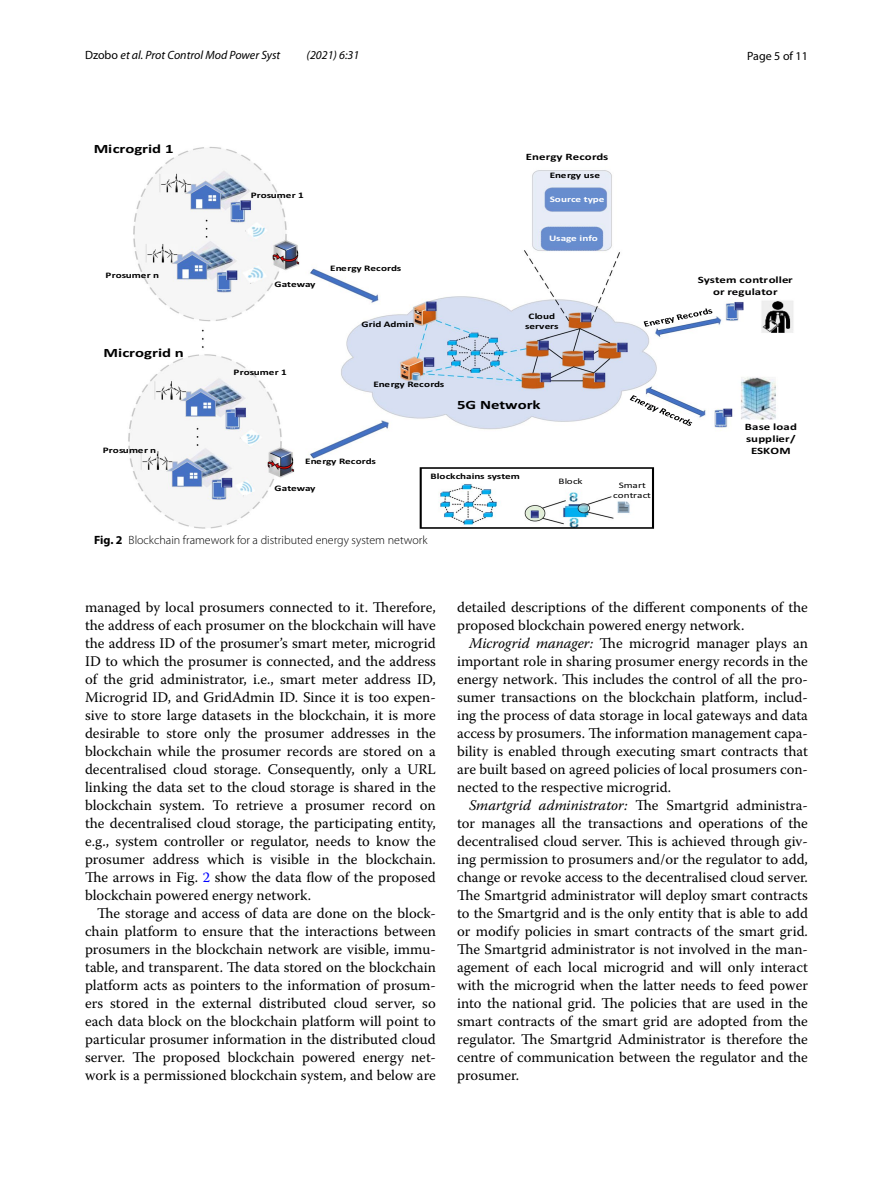
<style>
.page{position:relative;width:893px;height:1187px;background:#fff}
.page>*{position:absolute;margin:0;border:0;box-sizing:border-box;transform-origin:0 0}
.t1{font:14.7px/18px "Warnock Pro";color:#000;text-align:justify}
.t2{font:12.75px "Calibri Bold 2";letter-spacing:-.005em;color:#000;scale:1.32 1}
.t3{font:300 12px "Myriad Pro";color:#000}
.t4{font:italic 12px "Myriad Pro";color:#000}
.t5{font:12px "Myriad Pro";color:#000}
.t6{font:9.75px/11.9px "Calibri Bold 2";letter-spacing:.005em;color:#000;text-align:center;scale:1.32 1}
.t7{font:8.4px "Calibri Bold 2";color:#000;scale:1.32 1}
.t8{font:8.4px "Calibri Bold 2";color:#fff;scale:1.32 1}
.t9{font:8.4px/10.2px "Calibri";color:#000;text-align:center;scale:1.32 1}
.s1{font-style:normal}
.s2{font-weight:700}
.s3{color:#00f}
.s4{font-style:italic}
</style>
<div class="page">
<img style="left:128px;top:147px;width:665px;height:381px">
<svg style="left:420px;top:467px;width:234px;height:61px"></svg>
<svg style="left:630px;top:395px;width:62px;height:31px"></svg>
<svg style="left:644px;top:308px;width:68px;height:19px"></svg>
<p class="t4" style="left:85px;top:48px;width:197px"><span class="s1">Dzobo</span> et al. Prot Control Mod Power Syst</p>
<p class="t4" style="left:307px;top:48px;width:54px">(2021) 6:31</p>
<p class="t5" style="left:747px;top:48px;width:62px">Page 5 of 11</p>
<p class="t2" style="left:94px;top:140px;width:62px">Microgrid 1</p>
<p class="t7" style="left:106px;top:270px;width:42px">Prosumer n</p>
<p class="t2" style="left:104px;top:344px;width:62px">Microgrid n</p>
<p class="t7" style="left:103px;top:445px;width:42px">Prosumer n</p>
<p class="t6" style="left:526px;top:150px;width:64px">Energy Records</p>
<p class="t7" style="left:251px;top:190px;width:42px">Prosumer 1</p>
<p class="t7" style="left:275px;top:279px;width:33px">Gateway</p>
<p class="t7" style="left:330px;top:263px;width:55px">Energy Records</p>
<p class="t7" style="left:362px;top:319px;width:41px">Grid Admin</p>
<p class="t7" style="left:550px;top:170px;width:40px">Energy use</p>
<p class="t8" style="left:550px;top:194px;width:43px">Source type</p>
<p class="t8" style="left:549px;top:233px;width:39px">Usage info</p>
<p class="t7" style="left:529px;top:311px;width:22px">Cloud</p>
<p class="t7" style="left:525px;top:321px;width:27px">servers</p>
<p class="t7" style="left:234px;top:367px;width:42px">Prosumer 1</p>
<p class="t7" style="left:373px;top:379px;width:55px">Energy Records</p>
<p class="t2" style="left:457px;top:396px;width:65px">5G Network</p>
<p class="t7" style="left:305px;top:456px;width:55px">Energy Records</p>
<p class="t7" style="left:275px;top:483px;width:33px">Gateway</p>
<p class="t7" style="left:431px;top:470px;width:69px">Blockchains system</p>
<p class="t9" style="left:558px;top:475px;width:20px">Block</p>
<p class="t9" style="left:613px;top:480px;width:30px">Smart contract</p>
<p class="t3" style="left:94px;top:533px;width:335px"><span class="s2">Fig. 2</span> Blockchain framework for a distributed energy system network</p>
<p class="t6" style="left:698px;top:274px;width:74px">System controller or regulator</p>
<p class="t6" style="left:745px;top:421px;width:41px">Base load supplier/<br>ESKOM</p>
<p class="t1" style="left:85px;top:597px;width:352px">managed by local prosumers connected to it. Therefore, the address of each prosumer on the blockchain will have the address ID of the prosumer’s smart meter, microgrid ID to which the prosumer is connected, and the address of the grid administrator, i.e., smart meter address ID, Microgrid ID, and GridAdmin ID. Since it is too expen&shy;sive to store large datasets in the blockchain, it is more desirable to store only the prosumer addresses in the blockchain while the prosumer records are stored on a decentralised cloud storage. Consequently, only a URL linking the data set to the cloud storage is shared in the blockchain system. To retrieve a prosumer record on the decentralised cloud storage, the participating entity, e.g., system controller or regulator, needs to know the prosumer address which is visible in the blockchain.<br>The arrows in Fig. <span class="s3">2</span> show the data flow of the proposed blockchain powered energy network.</p>
<p class="t1" style="left:85px;top:903px;width:352px;text-indent:12px">The storage and access of data are done on the block&shy;chain platform to ensure that the interactions between prosumers in the blockchain network are visible, immu&shy;table, and transparent. The data stored on the blockchain platform acts as pointers to the information of prosum&shy;ers stored in the external distributed cloud server, so each data block on the blockchain platform will point to particular prosumer information in the distributed cloud server. The proposed blockchain powered energy net&shy;work is a permissioned blockchain system, and below are</p>
<p class="t1" style="left:457px;top:597px;width:352px">detailed descriptions of the different components of the proposed blockchain powered energy network.</p>
<p class="t1" style="left:457px;top:633px;width:352px;text-indent:12px"><span class="s4">Microgrid manager:</span> The microgrid manager plays an important role in sharing prosumer energy records in the energy network. This includes the control of all the pro&shy;sumer transactions on the blockchain platform, includ&shy;ing the process of data storage in local gateways and data access by prosumers. The information management capa&shy;bility is enabled through executing smart contracts that are built based on agreed policies of local prosumers con&shy;nected to the respective microgrid.</p>
<p class="t1" style="left:457px;top:795px;width:352px;text-indent:12px"><span class="s4">Smartgrid administrator:</span> The Smartgrid administra&shy;tor manages all the transactions and operations of the decentralised cloud server. This is achieved through giv&shy;ing permission to prosumers and/or the regulator to add, change or revoke access to the decentralised cloud server.<br>The Smartgrid administrator will deploy smart contracts to the Smartgrid and is the only entity that is able to add or modify policies in smart contracts of the smart grid.<br>The Smartgrid administrator is not involved in the man&shy;agement of each local microgrid and will only interact with the microgrid when the latter needs to feed power into the national grid. The policies that are used in the smart contracts of the smart grid are adopted from the regulator. The Smartgrid Administrator is therefore the centre of communication between the regulator and the prosumer.</p>
</div>
